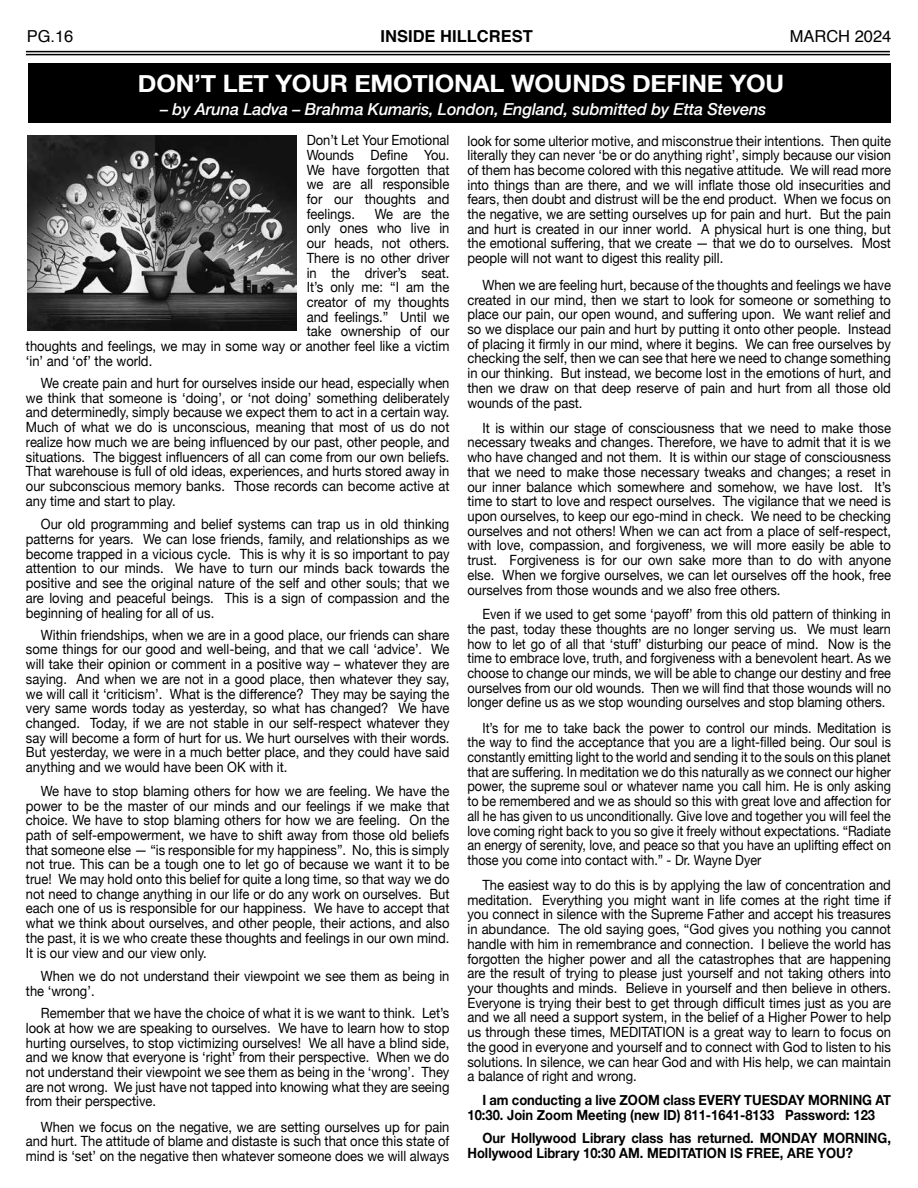
<style>
.page{position:relative;width:918px;height:1188px;background:#fff}
.page>*{position:absolute;margin:0;border:0;box-sizing:border-box;transform-origin:0 0}
.t1{font:700 24px "Helvetica Neue";letter-spacing:-.01em;color:#fff;scale:1.05 1}
.t2{font:italic 500 16.5px "Helvetica Neue";letter-spacing:-.01em;color:#fff}
.t3{font:700 16.5px "Helvetica";color:#000}
.t4{font:16.5px "Helvetica";color:#000}
.t5{font:14.1px/14.7px "Helvetica Neue";color:#000;text-align:justify;scale:.92 1}
.t6{font:14.1px/14.7px "Helvetica Neue";color:#000;text-align:justify;scale:.89 1}
.t7{font:14.1px/14.7px "Helvetica Neue";color:#000;text-align:justify;scale:.9 1}
.t8{font:700 14.1px/14.7px "Helvetica Neue";color:#000;scale:.92 1}
</style>
<div class="page">
<div style="left:28px;top:64px;width:863px;height:59px;background:#000"></div>
<hr style="left:26px;top:51px;width:864px;height:1px;background:#000">
<hr style="left:26px;top:54px;width:864px;height:1px;background:#000">
<img style="left:27px;top:135px;width:269px;height:195px">
<p class="t4" style="left:27px;top:24px;width:48px">PG.16</p>
<p class="t3" style="left:381px;top:23px;width:154px">INSIDE HILLCREST</p>
<p class="t4" style="left:790px;top:24px;width:103px">MARCH 2024</p>
<h1 class="t1" style="left:138px;top:65px;width:617px">DON’T LET YOUR EMOTIONAL WOUNDS DEFINE YOU</h1>
<p class="t2" style="left:160px;top:95px;width:608px">– by Aruna Ladva – Brahma Kumaris, London, England, submitted by Etta Stevens</p>
<p class="t5" style="left:307px;top:134px;width:157px">Don’t Let Your Emotional Wounds Define You.<br>We have forgotten that we are all responsible for our thoughts and feelings.</p>
<p class="t5" style="left:375px;top:207px;width:82px">We are the</p>
<p class="t5" style="left:307px;top:222px;width:157px">only ones who live in</p>
<p class="t5" style="left:307px;top:237px;width:157px">our heads, not others.</p>
<p class="t5" style="left:307px;top:251px;width:157px">There is no other driver</p>
<p class="t5" style="left:307px;top:266px;width:157px">in the driver’s seat.</p>
<p class="t5" style="left:307px;top:281px;width:157px">It’s only me: “I am the</p>
<p class="t5" style="left:307px;top:295px;width:157px">creator of my thoughts</p>
<p class="t5" style="left:307px;top:310px;width:157px">and feelings.” Until we</p>
<p class="t5" style="left:307px;top:325px;width:157px">take ownership of our</p>
<p class="t5" style="left:26px;top:340px;width:462px">thoughts and feelings, we may in some way or another feel like a victim</p>
<p class="t5" style="left:26px;top:354px;width:139px">‘in’ and ‘of’ the world.</p>
<p class="t5" style="left:26px;top:376px;width:462px;text-indent:15px">We create pain and hurt for ourselves inside our head, especially when we think that someone is ‘doing’, or ‘not doing’ something deliberately and determinedly, simply because we expect them to act in a certain way.<br>Much of what we do is unconscious, meaning that most of us do not realize how much we are being influenced by our past, other people, and situations. The biggest influencers of all can come from our own beliefs.<br>That warehouse is full of old ideas, experiences, and hurts stored away in our subconscious memory banks. Those records can become active at any time and start to play.</p>
<p class="t5" style="left:26px;top:518px;width:462px;text-indent:15px">Our old programming and belief systems can trap us in old thinking patterns for years. We can lose friends, family, and relationships as we become trapped in a vicious cycle. This is why it is so important to pay attention to our minds. We have to turn our minds back towards the positive and see the original nature of the self and other souls; that we are loving and peaceful beings. This is a sign of compassion and the beginning of healing for all of us.</p>
<p class="t5" style="left:26px;top:628px;width:462px;text-indent:15px">Within friendships, when we are in a good place, our friends can share some things for our good and well-being, and that we call ‘advice’. We will take their opinion or comment in a positive way – whatever they are saying. And when we are not in a good place, then whatever they say, we will call it ‘criticism’. What is the difference? They may be saying the very same words today as yesterday, so what has changed? We have changed. Today, if we are not stable in our self-respect whatever they say will become a form of hurt for us. We hurt ourselves with their words.<br>But yesterday, we were in a much better place, and they could have said anything and we would have been OK with it.</p>
<p class="t5" style="left:26px;top:784px;width:462px;text-indent:15px">We have to stop blaming others for how we are feeling. We have the power to be the master of our minds and our feelings if we make that choice. We have to stop blaming others for how we are feeling. On the path of self-empowerment, we have to shift away from those old beliefs that someone else — “is responsible for my happiness”. No, this is simply not true. This can be a tough one to let go of because we want it to be true! We may hold onto this belief for quite a long time, so that way we do not need to change anything in our life or do any work on ourselves. But each one of us is responsible for our happiness. We have to accept that what we think about ourselves, and other people, their actions, and also the past, it is we who create these thoughts and feelings in our own mind.<br>It is our view and our view only.</p>
<p class="t5" style="left:26px;top:970px;width:462px;text-indent:15px">When we do not understand their viewpoint we see them as being in the ‘wrong’.</p>
<p class="t5" style="left:26px;top:1007px;width:462px;text-indent:15px">Remember that we have the choice of what it is we want to think. Let’s look at how we are speaking to ourselves. We have to learn how to stop hurting ourselves, to stop victimizing ourselves! We all have a blind side, and we know that everyone is ‘right’ from their perspective. When we do not understand their viewpoint we see them as being in the ‘wrong’. They are not wrong. We just have not tapped into knowing what they are seeing from their perspective.</p>
<p class="t5" style="left:26px;top:1120px;width:462px;text-indent:15px">When we focus on the negative, we are setting ourselves up for pain and hurt. The attitude of blame and distaste is such that once this state of mind is ‘set’ on the negative then whatever someone does we will always</p>
<p class="t5" style="left:467px;top:134px;width:462px">look for some ulterior motive, and misconstrue their intentions. Then quite literally they can never ‘be or do anything right’, simply because our vision of them has become colored with this negative attitude. We will read more into things than are there, and we will inflate those old insecurities and fears, then doubt and distrust will be the end product. When we focus on the negative, we are setting ourselves up for pain and hurt. But the pain and hurt is created in our inner world. A physical hurt is one thing, but the emotional suffering, that we create — that we do to ourselves. Most people will not want to digest this reality pill.</p>
<p class="t5" style="left:467px;top:278px;width:462px;text-indent:15px">When we are feeling hurt, because of the thoughts and feelings we have created in our mind, then we start to look for someone or something to place our pain, our open wound, and suffering upon. We want relief and so we displace our pain and hurt by putting it onto other people. Instead of placing it firmly in our mind, where it begins. We can free ourselves by checking the self, then we can see that here we need to change something in our thinking. But instead, we become lost in the emotions of hurt, and then we draw on that deep reserve of pain and hurt from all those old wounds of the past.</p>
<p class="t5" style="left:467px;top:421px;width:462px;text-indent:15px">It is within our stage of consciousness that we need to make those necessary tweaks and changes. Therefore, we have to admit that it is we who have changed and not them. It is within our stage of consciousness that we need to make those necessary tweaks and changes; a reset in our inner balance which somewhere and somehow, we have lost. It’s time to start to love and respect ourselves. The vigilance that we need is upon ourselves, to keep our ego-mind in check. We need to be checking ourselves and not others! When we can act from a place of self-respect, with love, compassion, and forgiveness, we will more easily be able to trust. Forgiveness is for our own sake more than to do with anyone else. When we forgive ourselves, we can let ourselves off the hook, free ourselves from those wounds and we also free others.</p>
<p class="t7" style="left:467px;top:608px;width:472px;text-indent:15px">Even if we used to get some ‘payoff’ from this old pattern of thinking in the past, today these thoughts are no longer serving us. We must learn how to let go of all that ‘stuff’ disturbing our peace of mind. Now is the time to embrace love, truth, and forgiveness with a benevolent heart. As we choose to change our minds, we will be able to change our destiny and free ourselves from our old wounds. Then we will find that those wounds will no longer define us as we stop wounding ourselves and stop blaming others.</p>
<p class="t6" style="left:467px;top:721px;width:477px;text-indent:15px">It’s for me to take back the power to control our minds. Meditation is the way to find the acceptance that you are a light-filled being. Our soul is constantly emitting light to the world and sending it to the souls on this planet that are suffering. In meditation we do this naturally as we connect our higher power, the supreme soul or whatever name you call him. He is only asking to be remembered and we as should so this with great love and affection for all he has given to us unconditionally. Give love and together you will feel the love coming right back to you so give it freely without expectations. “Radiate an energy of serenity, love, and peace so that you have an uplifting effect on those you come into contact with.” - Dr. Wayne Dyer</p>
<p class="t5" style="left:467px;top:879px;width:462px;text-indent:15px">The easiest way to do this is by applying the law of concentration and meditation. Everything you might want in life comes at the right time if you connect in silence with the Supreme Father and accept his treasures in abundance. The old saying goes, “God gives you nothing you cannot handle with him in remembrance and connection. I believe the world has forgotten the higher power and all the catastrophes that are happening are the result of trying to please just yourself and not taking others into your thoughts and minds. Believe in yourself and then believe in others.<br>Everyone is trying their best to get through difficult times just as you are and we all need a support system, in the belief of a Higher Power to help us through these times, MEDITATION is a great way to learn to focus on the good in everyone and yourself and to connect with God to listen to his solutions. In silence, we can hear God and with His help, we can maintain a balance of right and wrong.</p>
<p class="t8" style="left:467px;top:1093px;width:462px;text-indent:15px">I am conducting a live ZOOM class EVERY TUESDAY MORNING AT<br>10:30. Join Zoom Meeting (new ID) 811-1641-8133 Password: 123</p>
<p class="t8" style="left:467px;top:1131px;width:462px;text-indent:15px">Our Hollywood Library class has returned. MONDAY MORNING,<br>Hollywood Library 10:30 AM. MEDITATION IS FREE, ARE YOU?</p>
</div>
